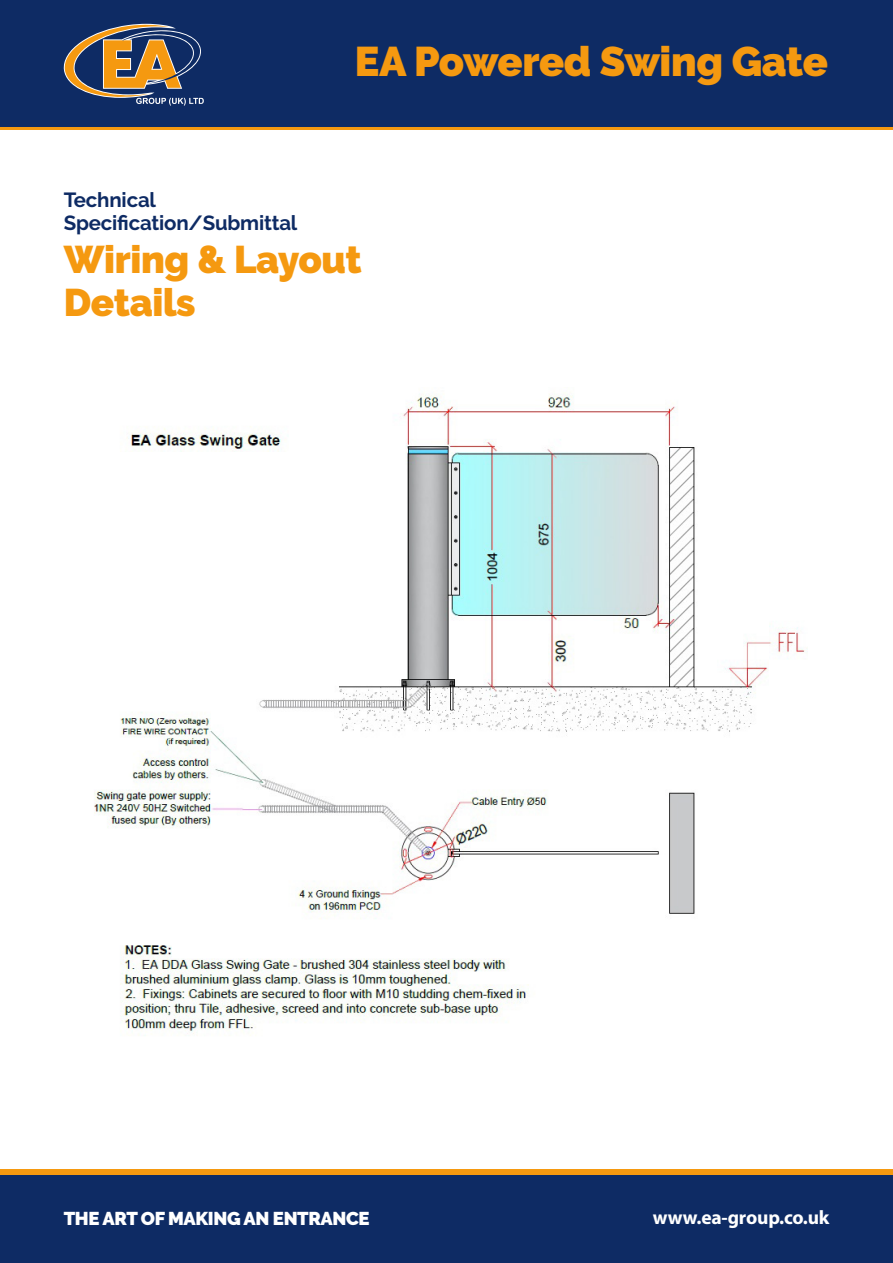
<style>
.page{position:relative;width:893px;height:1263px;background:#fff}
.page>*{position:absolute;margin:0;border:0;box-sizing:border-box;transform-origin:0 0}
.t1{font:900 41.25px "Raleway";letter-spacing:-.01em;color:#f59910}
.t2{font:900 38.4px/43.3px "Raleway";letter-spacing:-.01em;color:#f59910}
.t3{font:700 20.4px/23px "Raleway";letter-spacing:-.01em;color:#0e2b64}
.t4{font:700 19.5px "Myriad Pro";letter-spacing:-.01em;color:#fff}
.t5{font:900 18.6px "Raleway";letter-spacing:-.02em;color:#fff}
</style>
<div class="page">
<div style="left:0;top:13px;width:893px;height:117px;background:#f59910"></div>
<div style="left:0;top:0;width:893px;height:127px;background:#0e2b64"></div>
<div style="left:0;top:1174px;width:893px;height:89px;background:#0e2b64"></div>
<div style="left:0;top:1169px;width:893px;height:5px;background:#f59910"></div>
<svg style="left:63px;top:24px;width:141px;height:82px"></svg>
<img style="left:94px;top:394px;width:711px;height:642px">
<h1 class="t1" style="left:355px;top:37px;width:475px">EA Powered Swing Gate</h1>
<p class="t3" style="left:64px;top:188px;width:235px">Technical<br>Specification/Submittal</p>
<h2 class="t2" style="left:64px;top:238px;width:300px">Wiring &amp; Layout<br>Details</h2>
<p class="t5" style="left:64px;top:1207px;width:307px">THE ART OF MAKING AN ENTRANCE</p>
<p class="t4" style="left:653px;top:1204px;width:178px">www.ea-group.co.uk</p>
</div>
